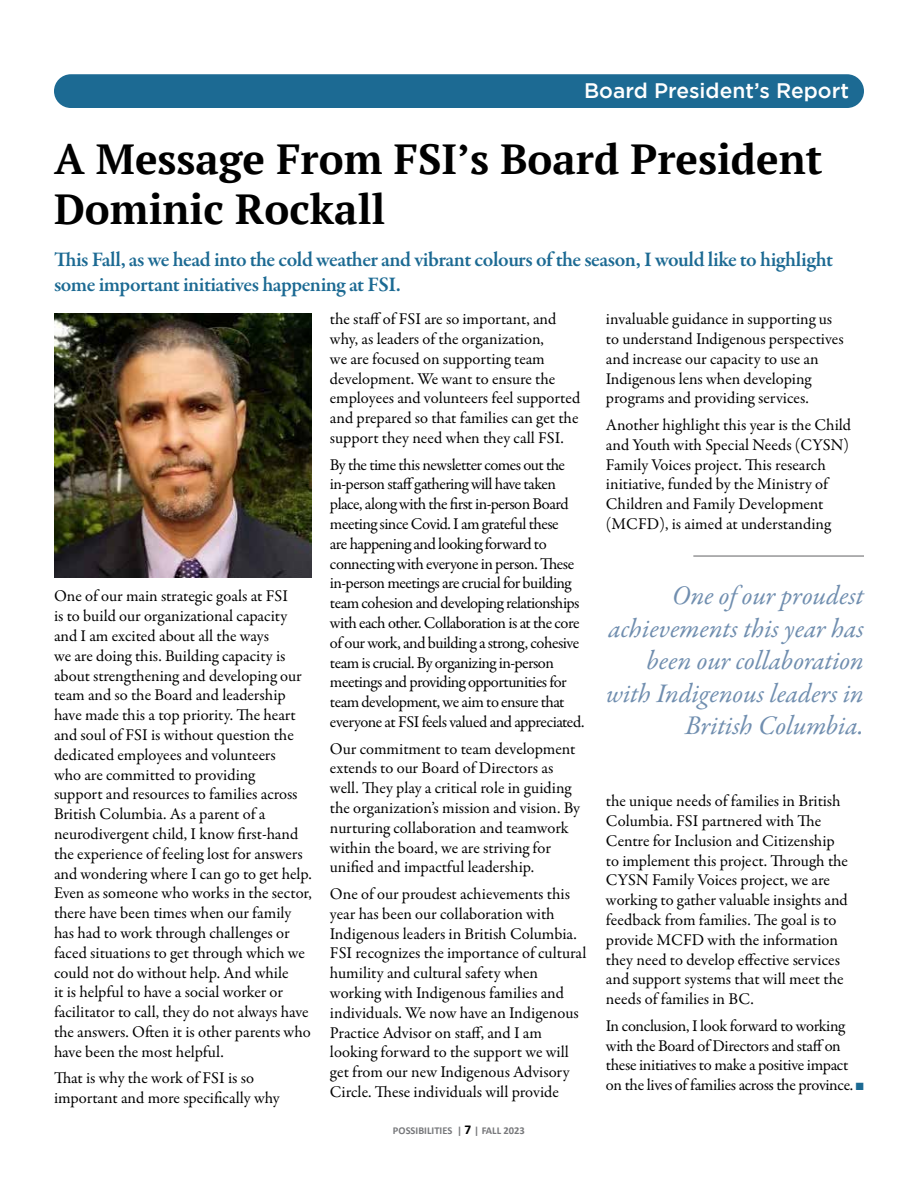
<style>
.page{position:relative;width:918px;height:1188px;background:#fff}
.page>*{position:absolute;margin:0;border:0;box-sizing:border-box;transform-origin:0 0}
.t1{font:700 42px/50.4px "PT Serif";color:#000}
.t2{font:italic 27px/32.4px "Garamond Premr Pro";color:#708eaf;text-align:right}
.t3{font:600 21px/25.2px "Garamond Premr Pro";letter-spacing:-.025em;color:#1c6a93}
.t4{font:500 21px "Gotham";color:#fff}
.t5{font:16.5px/19.8px "Garamond Premr Pro";letter-spacing:-.005em;color:#000}
.t6{font:16.5px/19.8px "Garamond Premr Pro";letter-spacing:-.03em;color:#000}
.t7{font:700 10.5px "Calibri";color:#77787b}
.s1{font-size:13.5px;color:#000}
.s2{color:#1c6a93}
</style>
<div class="page">
<div style="left:54px;top:74px;width:810px;height:34px;background:#1c6a93;border-radius:17px"></div>
<img style="left:54px;top:313px;width:258px;height:265px">
<hr style="left:693px;top:556px;width:171px;height:1px;background:#616264">
<p class="t4" style="left:584px;top:78px;width:266px">Board President’s Report</p>
<h1 class="t1" style="left:54px;top:133px;width:770px">A Message From FSI’s Board President<br>Dominic Rockall</h1>
<p class="t3" style="left:54px;top:247px;width:780px">This Fall, as we head into the cold weather and vibrant colours of the season, I would like to highlight some important initiatives happening at FSI.</p>
<p class="t5" style="left:54px;top:587px;width:259px">One of our main strategic goals at FSI<br>is to build our organizational capacity and I am excited about all the ways<br>we are doing this. Building capacity is about strengthening and developing our team and so the Board and leadership have made this a top priority. The heart and soul of FSI is without question the dedicated employees and volunteers<br>who are committed to providing<br>support and resources to families across British Columbia. As a parent of a neurodivergent child, I know first-hand the experience of feeling lost for answers and wondering where I can go to get help.<br>Even as someone who works in the sector, there have been times when our family has had to work through challenges or faced situations to get through which we could not do without help. And while<br>it is helpful to have a social worker or facilitator to call, they do not always have the answers. Often it is other parents who have been the most helpful.</p>
<p class="t5" style="left:54px;top:1069px;width:227px">That is why the work of FSI is so important and more specifically why</p>
<p class="t5" style="left:330px;top:310px;width:252px">the staff of FSI are so important, and why, as leaders of the organization,<br>we are focused on supporting team development. We want to ensure the employees and volunteers feel supported and prepared so that families can get the support they need when they call FSI.</p>
<p class="t6" style="left:330px;top:455px;width:256px">By the time this newsletter comes out the in-person staff gathering will have taken place, along with the first in-person Board meeting since Covid. I am grateful these<br>are happening and looking forward to connecting with everyone in person. These in-person meetings are crucial for building team cohesion and developing relationships with each other. Collaboration is at the core of our work, and building a strong, cohesive team is crucial. By organizing in-person meetings and providing opportunities for team development, we aim to ensure that everyone at FSI feels valued and appreciated.</p>
<p class="t5" style="left:330px;top:739px;width:251px">Our commitment to team development extends to our Board of Directors as well. They play a critical role in guiding the organization’s mission and vision. By nurturing collaboration and teamwork within the board, we are striving for unified and impactful leadership.</p>
<p class="t5" style="left:330px;top:884px;width:258px">One of our proudest achievements this year has been our collaboration with Indigenous leaders in British Columbia.<br>FSI recognizes the importance of cultural humility and cultural safety when working with Indigenous families and individuals. We now have an Indigenous Practice Advisor on staff, and I am looking forward to the support we will get from our new Indigenous Advisory Circle. These individuals will provide</p>
<p class="t7" style="left:393px;top:1124px;width:133px">POSSIBILITIES | <span class="s1">7</span> | FALL 2023</p>
<p class="t5" style="left:606px;top:310px;width:239px">invaluable guidance in supporting us to understand Indigenous perspectives and increase our capacity to use an Indigenous lens when developing programs and providing services.</p>
<p class="t5" style="left:606px;top:415px;width:247px">Another highlight this year is the Child and Youth with Special Needs (CYSN)<br>Family Voices project. This research initiative, funded by the Ministry of Children and Family Development (MCFD), is aimed at understanding</p>
<h2 class="t2" style="left:606px;top:581px;width:259px">One of our proudest achievements this year has been our collaboration with Indigenous leaders in<br>British Columbia.</h2>
<p class="t5" style="left:606px;top:792px;width:244px">the unique needs of families in British Columbia. FSI partnered with The Centre for Inclusion and Citizenship to implement this project. Through the CYSN Family Voices project, we are working to gather valuable insights and feedback from families. The goal is to provide MCFD with the information they need to develop effective services and support systems that will meet the needs of families in BC.</p>
<p class="t5" style="left:606px;top:1016px;width:259px">In conclusion, I look forward to working with the Board of Directors and staff on these initiatives to make a positive impact on the lives of families across the province. <span class="s2">■</span></p>
</div>
